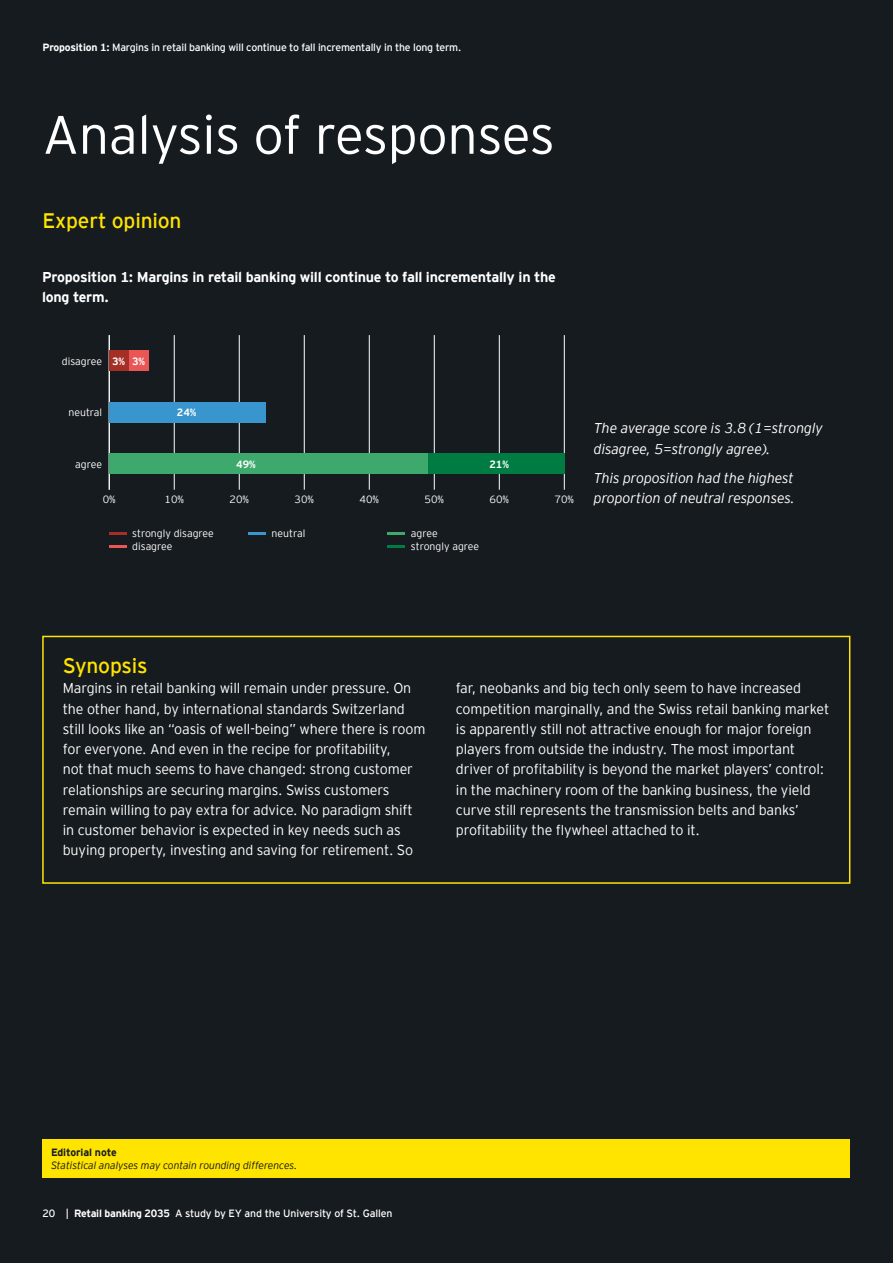
<style>
.page{position:relative;width:893px;height:1263px;background:#161b1f}
.page>*{position:absolute;margin:0;border:0;box-sizing:border-box;transform-origin:0 0}
.t1{font:300 54px "EY Interstate";letter-spacing:-.01em;color:#fff}
.t2{font:21px "EY Interstate";letter-spacing:-.01em;color:#ffe400}
.t3{font:300 14.25px/20.2px "EY Interstate";letter-spacing:-.01em;color:#fff}
.t4{font:italic 300 14.25px/20.2px "EY Interstate";letter-spacing:-.01em;color:#fff}
.t5{font:700 14.25px/20.2px "EY Interstate";letter-spacing:-.02em;color:#fff}
.t6{font:10.5px "EY Interstate";letter-spacing:-.02em;color:#fff}
.t7{font:300 10.5px/12.6px "EY Interstate";color:#fff}
.t8{font:italic 300 10.5px "EY Interstate";letter-spacing:-.01em;color:#161b1f}
.t9{font:700 10.5px "EY Interstate";letter-spacing:-.01em;color:#161b1f}
.t10{font:700 10.5px "EY Interstate";color:#fff}
.s1{font-weight:700}
</style>
<div class="page">
<hr style="left:174px;top:335px;width:1px;height:155px;background:#fff">
<hr style="left:239px;top:335px;width:1px;height:155px;background:#fff">
<hr style="left:304px;top:335px;width:1px;height:155px;background:#fff">
<hr style="left:369px;top:335px;width:1px;height:155px;background:#fff">
<hr style="left:434px;top:335px;width:1px;height:155px;background:#fff">
<hr style="left:499px;top:335px;width:1px;height:155px;background:#fff">
<hr style="left:564px;top:335px;width:1px;height:155px;background:#fff">
<hr style="left:109px;top:335px;width:1px;height:155px;background:#fff">
<div style="left:109px;top:351px;width:20px;height:20px;background:#a32f26"></div>
<div style="left:109px;top:402px;width:156px;height:21px;background:#3995cd"></div>
<div style="left:109px;top:454px;width:319px;height:20px;background:#3da96d"></div>
<div style="left:129px;top:351px;width:19px;height:20px;background:#ea5556"></div>
<div style="left:428px;top:454px;width:136px;height:20px;background:#007c43"></div>
<svg style="left:109px;top:533px;width:17px;height:2px"></svg>
<svg style="left:109px;top:545px;width:17px;height:2px"></svg>
<svg style="left:249px;top:533px;width:17px;height:2px"></svg>
<svg style="left:388px;top:533px;width:17px;height:2px"></svg>
<svg style="left:388px;top:545px;width:17px;height:2px"></svg>
<div style="left:42px;top:636px;width:808px;height:248px;border:2px solid #ffe400"></div>
<div style="left:43px;top:1139px;width:807px;height:39px;background:#ffe400"></div>
<p class="t6" style="left:43px;top:40px;width:420px"><span class="s1">Proposition 1:</span> Margins in retail banking will continue to fall incrementally in the long term.</p>
<h1 class="t1" style="left:43px;top:96px;width:514px">Analysis of responses</h1>
<h2 class="t2" style="left:43px;top:206px;width:141px">Expert opinion</h2>
<p class="t5" style="left:42px;top:266px;width:515px">Proposition 1: Margins in retail banking will continue to fall incrementally in the long term.</p>
<p class="t7" style="left:62px;top:354px;width:85px">disagree <span class="s1">3% 3%</span></p>
<p class="t7" style="left:68px;top:406px;width:35px">neutral</p>
<p class="t7" style="left:75px;top:457px;width:28px">agree</p>
<p class="t10" style="left:177px;top:405px;width:21px">24%</p>
<p class="t10" style="left:236px;top:457px;width:21px">49%</p>
<p class="t10" style="left:489px;top:457px;width:21px">21%</p>
<p class="t7" style="left:103px;top:492px;width:15px">0%</p>
<p class="t7" style="left:164px;top:492px;width:21px">10%</p>
<p class="t7" style="left:229px;top:492px;width:21px">20%</p>
<p class="t7" style="left:294px;top:492px;width:21px">30%</p>
<p class="t7" style="left:359px;top:492px;width:21px">40%</p>
<p class="t7" style="left:425px;top:492px;width:21px">50%</p>
<p class="t7" style="left:490px;top:492px;width:21px">60%</p>
<p class="t7" style="left:554px;top:492px;width:21px">70%</p>
<p class="t7" style="left:132px;top:527px;width:83px">strongly disagree disagree</p>
<p class="t7" style="left:272px;top:527px;width:35px">neutral</p>
<p class="t7" style="left:411px;top:527px;width:70px">agree<br>strongly agree</p>
<p class="t4" style="left:594px;top:417px;width:231px">The average score is 3.8 (1=strongly disagree, 5=strongly agree).</p>
<p class="t4" style="left:594px;top:467px;width:203px">This proposition had the highest proportion of neutral responses.</p>
<h2 class="t2" style="left:63px;top:651px;width:86px">Synopsis</h2>
<p class="t3" style="left:63px;top:677px;width:364px">Margins in retail banking will remain under pressure. On the other hand, by international standards Switzerland still looks like an “oasis of well-being” where there is room for everyone. And even in the recipe for profitability,<br>not that much seems to have changed: strong customer relationships are securing margins. Swiss customers remain willing to pay extra for advice. No paradigm shift in customer behavior is expected in key needs such as buying property, investing and saving for retirement. So</p>
<p class="t3" style="left:456px;top:677px;width:375px">far, neobanks and big tech only seem to have increased competition marginally, and the Swiss retail banking market is apparently still not attractive enough for major foreign players from outside the industry. The most important driver of profitability is beyond the market players’ control: in the machinery room of the banking business, the yield curve still represents the transmission belts and banks’ profitability the flywheel attached to it.</p>
<p class="t9" style="left:51px;top:1145px;width:67px">Editorial note</p>
<p class="t8" style="left:51px;top:1158px;width:248px">Statistical analyses may contain rounding differences.</p>
<p class="t6" style="left:43px;top:1206px;width:351px">20 | <span class="s1">Retail banking 2035</span> A study by EY and the University of St. Gallen</p>
</div>
